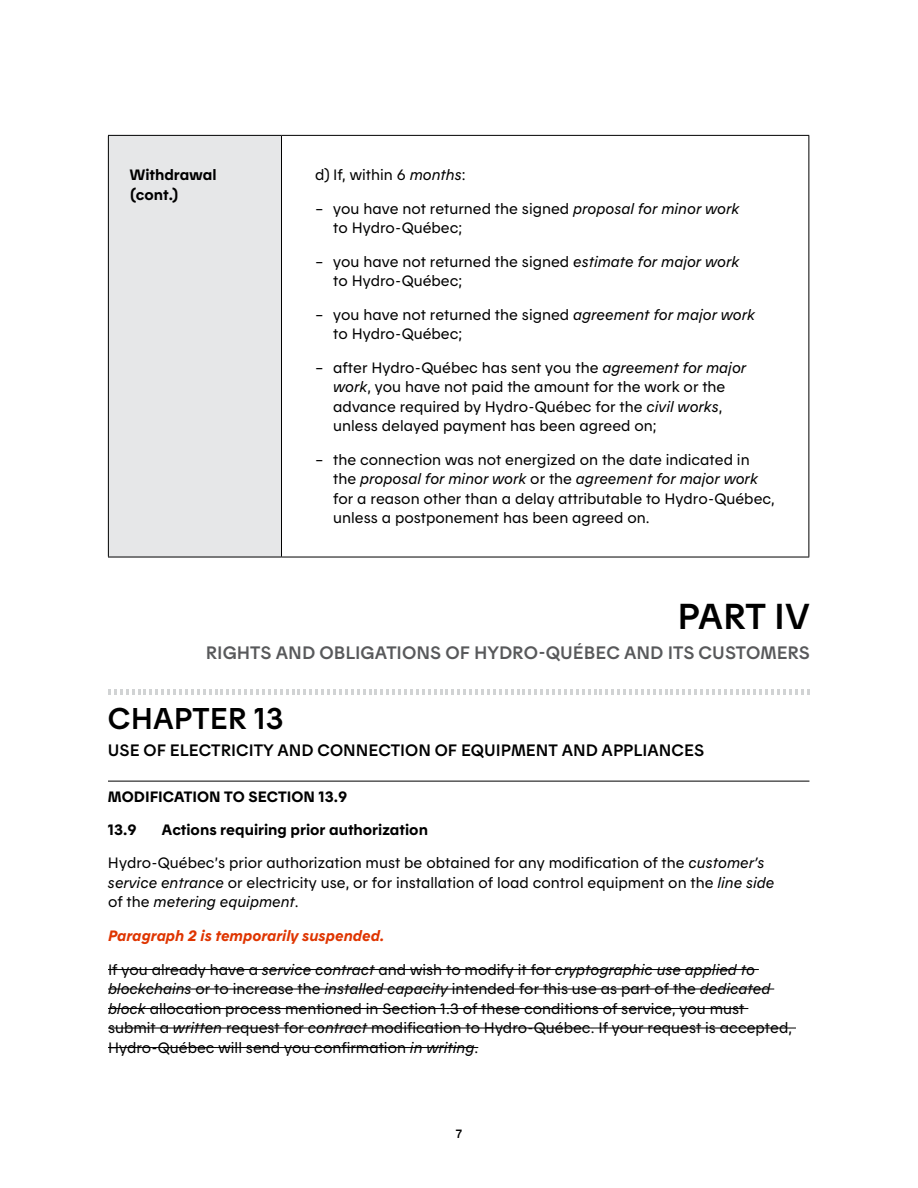
<style>
.page{position:relative;width:918px;height:1188px;background:#fff}
.page>*{position:absolute;margin:0;border:0;box-sizing:border-box;transform-origin:0 0}
.t1{font:36px "Hydro Quebec Demi";letter-spacing:-.01em;color:#000}
.t2{font:30px "Hydro Quebec Demi";color:#000}
.t3{font:18px "Hydro Quebec Demi";color:#58595b}
.t4{font:16.5px "Hydro Quebec Demi";color:#000}
.t5{font:15px/19.5px "Hydro Quebec Normal";color:#000}
.t6{font:15px/19.5px "Hydro Quebec Gras";color:#000}
.t7{font:15px "Hydro Quebec Gras Italique";color:#df3500}
.t8{font:12px "Hydro Quebec Demi";color:#000}
.s1{font-family:"Hydro Quebec Italique"}
</style>
<div class="page">
<hr style="left:108px;top:781px;width:701px;height:1px;background:#000">
<div style="left:108px;top:135px;width:174px;height:422px;background:#e6e7e8"></div>
<hr style="left:108px;top:135px;width:174px;height:1px;background:#000">
<hr style="left:108px;top:136px;width:1px;height:421px;background:#000">
<hr style="left:108px;top:557px;width:174px;height:1px;background:#000">
<hr style="left:282px;top:135px;width:527px;height:1px;background:#000">
<hr style="left:281px;top:136px;width:1px;height:421px;background:#000">
<hr style="left:808px;top:136px;width:1px;height:421px;background:#000">
<hr style="left:282px;top:557px;width:527px;height:1px;background:#000">
<hr style="left:108px;top:969px;width:651px;height:1px;background:#000">
<hr style="left:108px;top:989px;width:666px;height:1px;background:#000">
<hr style="left:108px;top:1008px;width:640px;height:1px;background:#000">
<hr style="left:108px;top:1028px;width:688px;height:1px;background:#000">
<hr style="left:108px;top:1047px;width:370px;height:1px;background:#000">
<svg style="left:108px;top:689px;width:702px;height:6px"></svg>
<p class="t6" style="left:130px;top:165px;width:88px">Withdrawal (cont.)</p>
<p class="t5" style="left:315px;top:165px;width:152px">d) If, within 6 <span class="s1">months</span>:</p>
<p class="t5" style="left:333px;top:198px;width:408px;text-indent:-18px">– you have not returned the signed <span class="s1">proposal for minor work </span>to Hydro-Québec;</p>
<p class="t5" style="left:333px;top:251px;width:408px;text-indent:-18px">– you have not returned the signed <span class="s1">estimate for major work </span>to Hydro-Québec;</p>
<p class="t5" style="left:333px;top:304px;width:423px;text-indent:-18px">– you have not returned the signed <span class="s1">agreement for major work </span>to Hydro-Québec;</p>
<p class="t5" style="left:333px;top:357px;width:415px;text-indent:-18px">– after Hydro-Québec has sent you the <span class="s1">agreement for major work</span>, you have not paid the amount for the work or the advance required by Hydro-Québec for the <span class="s1">civil works</span>, unless delayed payment has been agreed on;</p>
<p class="t5" style="left:333px;top:449px;width:443px;text-indent:-18px">– the connection was not energized on the date indicated in the <span class="s1">proposal for minor work</span> or the <span class="s1">agreement for major work </span>for a reason other than a delay attributable to Hydro-Québec, unless a postponement has been agreed on.</p>
<h2 class="t1" style="left:677px;top:594px;width:134px">PART IV</h2>
<h2 class="t3" style="left:206px;top:641px;width:606px">RIGHTS AND OBLIGATIONS OF HYDRO-QUÉBEC AND ITS CUSTOMERS</h2>
<h3 class="t2" style="left:108px;top:700px;width:177px">CHAPTER 13</h3>
<h3 class="t4" style="left:108px;top:740px;width:598px">USE OF ELECTRICITY AND CONNECTION OF EQUIPMENT AND APPLIANCES</h3>
<h4 class="t6" style="left:108px;top:786px;width:241px">MODIFICATION TO SECTION 13.9</h4>
<p class="t6" style="left:108px;top:819px;width:30px">13.9</p>
<p class="t6" style="left:162px;top:819px;width:268px">Actions requiring prior authorization</p>
<p class="t5" style="left:108px;top:853px;width:668px">Hydro-Québec’s prior authorization must be obtained for any modification of the <span class="s1">customer’s service entrance</span> or electricity use, or for installation of load control equipment on the <span class="s1">line side </span>of the <span class="s1">metering equipment</span>.</p>
<h5 class="t7" style="left:108px;top:926px;width:278px">Paragraph 2 is temporarily suspended.</h5>
<p class="t5" style="left:108px;top:959px;width:686px">If you already have a <span class="s1">service contract</span> and wish to modify it for <span class="s1">cryptographic use applied to blockchains</span> or to increase the <span class="s1">installed capacity</span> intended for this use as part of the <span class="s1">dedicated block</span> allocation process mentioned in Section 1.3 of these conditions of service, you must submit a <span class="s1">written</span> request for <span class="s1">contract</span> modification to Hydro-Québec. If your request is accepted, Hydro-Québec will send you confirmation <span class="s1">in writing</span>.</p>
<p class="t8" style="left:456px;top:1127px;width:8px">7</p>
</div>
